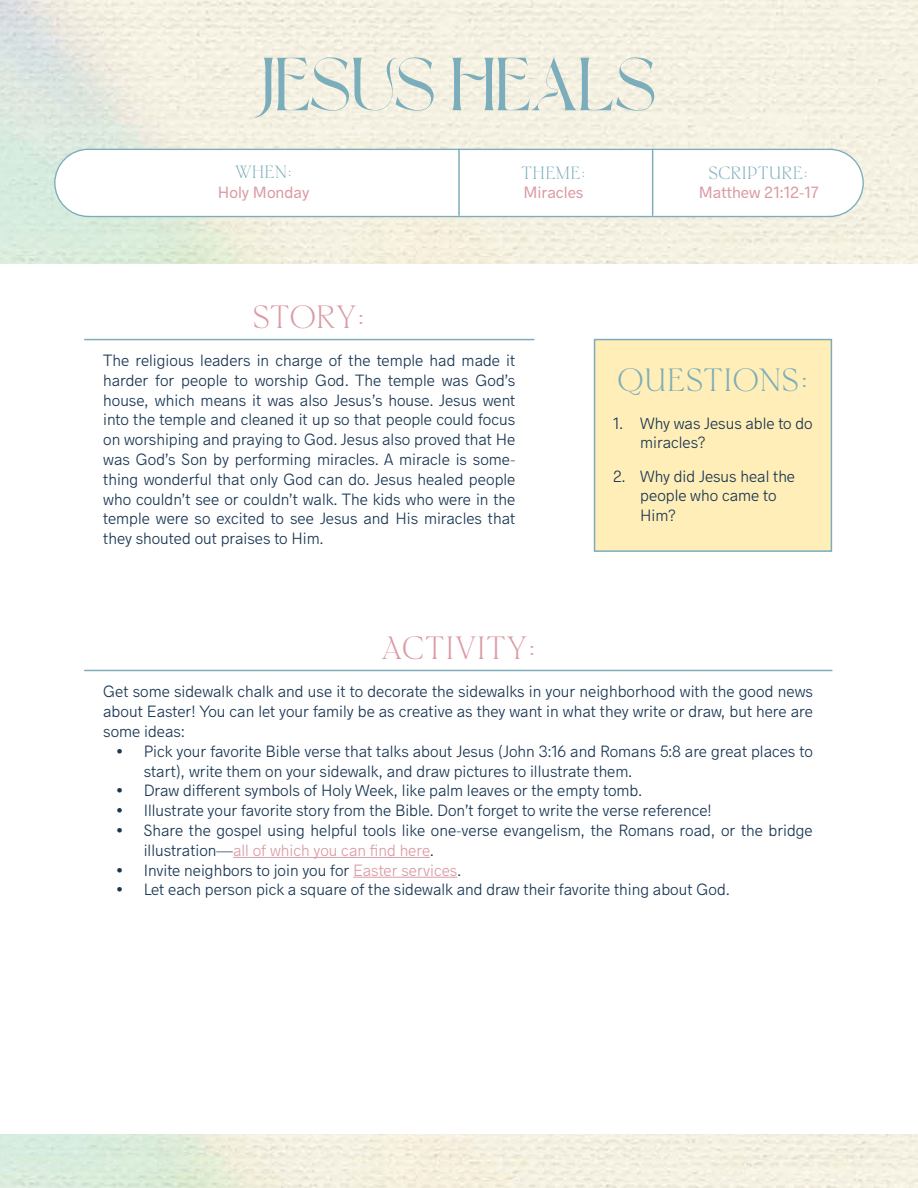
<style>
.page{position:relative;width:918px;height:1188px;background:#fff}
.page>*{position:absolute;margin:0;border:0;box-sizing:border-box;transform-origin:0 0}
.t1{font:75px "Carl Brown";color:#7cadbb}
.t2{font:30px "HV Florentino";letter-spacing:.005em;color:#db9ba4}
.t3{font:30px "HV Florentino";letter-spacing:.035em;color:#7cadbb}
.t4{font:300 16.5px/19.8px "Hanken Sans";color:#193652}
.t5{font:16.5px "Hanken Sans";color:#db9ba4}
.t6{font:16.5px "HV Florentino";letter-spacing:.03em;color:#7cadbb}
.s1{color:#db9ba4}
</style>
<div class="page">
<svg style="left:53px;top:148px;width:812px;height:70px"></svg>
<hr style="left:652px;top:149px;width:1px;height:67px;background:#7cadbb">
<hr style="left:458px;top:149px;width:2px;height:67px;background:#7cadbb">
<hr style="left:84px;top:339px;width:450px;height:1px;background:#7cadbb">
<hr style="left:84px;top:670px;width:748px;height:1px;background:#7cadbb">
<img style="left:0;top:1134px;width:918px;height:54px">
<hr style="left:233px;top:857px;width:197px;height:1px;background:#db9ba4">
<hr style="left:353px;top:877px;width:104px;height:1px;background:#db9ba4">
<div style="left:594px;top:339px;width:238px;height:213px;background:#ffeeb7;border:2px solid #7cadbb"></div>
<h1 class="t1" style="left:262px;top:43px;width:396px">JESUS HEALS</h1>
<p class="t6" style="left:235px;top:160px;width:59px">WHEN:</p>
<p class="t5" style="left:218px;top:180px;width:93px">Holy Monday</p>
<h2 class="t2" style="left:253px;top:294px;width:114px">STORY:</h2>
<p class="t6" style="left:521px;top:160px;width:66px">THEME:</p>
<p class="t5" style="left:524px;top:180px;width:62px">Miracles</p>
<p class="t6" style="left:709px;top:160px;width:101px">SCRIPTURE:</p>
<p class="t5" style="left:699px;top:180px;width:121px">Matthew 21:12-17</p>
<p class="t4" style="left:103px;top:349px;width:414px;text-align:justify">The religious leaders in charge of the temple had made it harder for people to worship God. The temple was God’s house, which means it was also Jesus’s house. Jesus went into the temple and cleaned it up so that people could focus on worshiping and praying to God. Jesus also proved that He was God’s Son by performing miracles. A miracle is some&shy;thing wonderful that only God can do. Jesus healed people who couldn’t see or couldn’t walk. The kids who were in the temple were so excited to see Jesus and His miracles that they shouted out praises to Him.</p>
<h2 class="t2" style="left:380px;top:625px;width:157px">ACTIVITY:</h2>
<h2 class="t3" style="left:618px;top:358px;width:193px">QUESTIONS:</h2>
<p class="t4" style="left:640px;top:412px;width:174px;text-indent:-27px">1. Why was Jesus able to do miracles?</p>
<p class="t4" style="left:640px;top:465px;width:156px;text-indent:-27px">2. Why did Jesus heal the people who came to<br>Him?</p>
<p class="t4" style="left:103px;top:680px;width:711px;text-align:justify">Get some sidewalk chalk and use it to decorate the sidewalks in your neighborhood with the good news about Easter! You can let your family be as creative as they want in what they write or draw, but here are some ideas:</p>
<p class="t4" style="left:144px;top:740px;width:671px;text-indent:-27px">• Pick your favorite Bible verse that talks about Jesus (John 3:16 and Romans 5:8 are great places to start), write them on your sidewalk, and draw pictures to illustrate them.</p>
<p class="t4" style="left:117px;top:779px;width:527px">• Draw different symbols of Holy Week, like palm leaves or the empty tomb.</p>
<p class="t4" style="left:117px;top:799px;width:597px">• Illustrate your favorite story from the Bible. Don’t forget to write the verse reference!</p>
<p class="t4" style="left:144px;top:819px;width:671px;text-indent:-27px">• Share the gospel using helpful tools like one-verse evangelism, the Romans road, or the bridge illustration—<span class="s1">all of which you can find here</span>.</p>
<p class="t4" style="left:117px;top:859px;width:346px">• Invite neighbors to join you for <span class="s1">Easter services</span>.</p>
<p class="t4" style="left:117px;top:878px;width:614px">• Let each person pick a square of the sidewalk and draw their favorite thing about God.</p>
</div>
